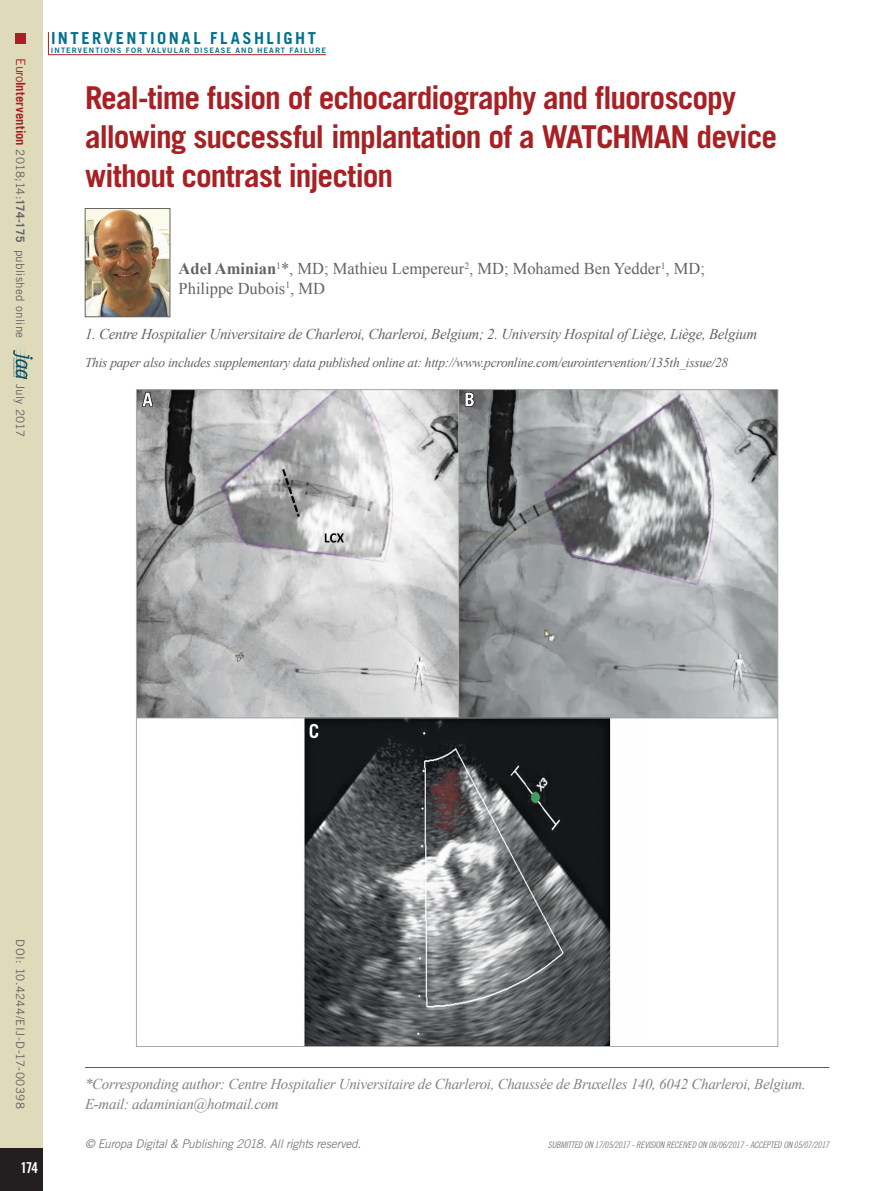
<style>
.page{position:relative;width:893px;height:1191px;background:#fff}
.page>*{position:absolute;margin:0;border:0;box-sizing:border-box;transform-origin:0 0}
.chapitre_titre{font:700 31.5px/39px "Trade Gothic LT Std";letter-spacing:-.035em;color:#a72023}
.chapitre_auteurs{font:16.5px/19.5px "Times New Roman";color:#636366}
.chapitre_tetiere{font:700 16.5px "Trade Gothic LT Std";letter-spacing:.16em;color:#00718e}
.corresponding_author{font:italic 15px/19.5px "Times New Roman";letter-spacing:-.02em;color:#808285}
.chapitre_address{font:italic 15px "Times New Roman";letter-spacing:-.02em;color:#636366}
.t1{font:15px "Trade Gothic LT Std Bd Cn 20";color:#fff}
.chapitre_address-2{font:italic 13.5px "Times New Roman";letter-spacing:-.02em;color:#636366}
.t2{font:italic 12px "Trade Gothic LT Std";letter-spacing:-.03em;color:#808285}
.doi{font:11.7px "Trade Gothic LT Std";letter-spacing:.025em;color:#636366}
.t3{font:9px "Trade Gothic LT Std Cn 18 Obl";letter-spacing:-.02em;color:#808285}
.t4{font:7.5px "Trade Gothic LT Std Bd 2";letter-spacing:.145em;color:#00718e}
.s1{font-size:12.75px;color:#a72023}
.s2{font-weight:700;font-size:12.75px;color:#a72023}
.s3{font-weight:700}
</style>
<div class="page">
<div style="left:0;top:0;width:43px;height:1191px;background:#dedaba"></div>
<div style="left:0;top:1148px;width:43px;height:43px;background:#231f20"></div>
<div style="left:16px;top:34px;width:10px;height:10px;background:#a72023"></div>
<svg style="left:48px;top:32px;width:1px;height:22px"></svg>
<hr style="left:48px;top:54px;width:278px;height:1px;background:#a72023">
<svg style="left:13px;top:350px;width:20px;height:29px"></svg>
<hr style="left:85px;top:1067px;width:744px;height:1px;background:#57585a">
<img style="left:138px;top:391px;width:638px;height:653px">
<img style="left:87px;top:210px;width:81px;height:105px">
<div style="left:85px;top:208px;width:85px;height:109px;border:1px solid #636366"></div>
<p class="doi" style="left:27px;top:58px;width:281px;rotate:90deg"><span class="s1">Euro</span><span class="s2">Intervention</span> 2018;14:<span class="s3">174-175</span> published online</p>
<p class="doi" style="left:27px;top:383px;width:55px;rotate:90deg">July 2017</p>
<p class="chapitre_tetiere" style="left:51px;top:28px;width:266px">INTERVENTIONAL FLASHLIGHT</p>
<p class="t4" style="left:51px;top:45px;width:277px">INTERVENTIONS FOR VALVULAR DISEASE AND HEART FAILURE</p>
<p class="chapitre_titre" style="left:85px;top:78px;width:694px">Real-time fusion of echocardiography and fluoroscopy allowing successful implantation of a WATCHMAN device without contrast injection</p>
<p class="chapitre_auteurs" style="left:179px;top:259px;width:528px"><span class="s3">Adel Aminian</span><sup>1</sup>*, MD; Mathieu Lempereur<sup>2</sup>, MD; Mohamed Ben Yedder<sup>1</sup>, MD;<br>Philippe Dubois<sup>1</sup>, MD</p>
<p class="chapitre_address" style="left:85px;top:324px;width:674px">1. Centre Hospitalier Universitaire de Charleroi, Charleroi, Belgium; 2. University Hospital of Liège, Liège, Belgium</p>
<p class="chapitre_address-2" style="left:85px;top:353px;width:645px">This paper also includes supplementary data published online at: http://www.pcronline.com/eurointervention/135th_issue/28</p>
<p class="doi" style="left:27px;top:939px;width:171px;rotate:90deg">DOI: 10.4244/EIJ-D-17-00398</p>
<p class="t1" style="left:20px;top:1158px;width:19px">174</p>
<p class="corresponding_author" style="left:85px;top:1074px;width:722px">*Corresponding author: Centre Hospitalier Universitaire de Charleroi, Chaussée de Bruxelles 140, 6042 Charleroi, Belgium.<br>E-mail: adaminian@hotmail.com</p>
<p class="t2" style="left:85px;top:1137px;width:278px">© Europa Digital &amp; Publishing 2018. All rights reserved.</p>
<p class="t3" style="left:548px;top:1139px;width:283px">SUBMITTED ON 17/05/2017 - REVISION RECEIVED ON 08/06/2017 - ACCEPTED ON 05/07/2017</p>
</div>
